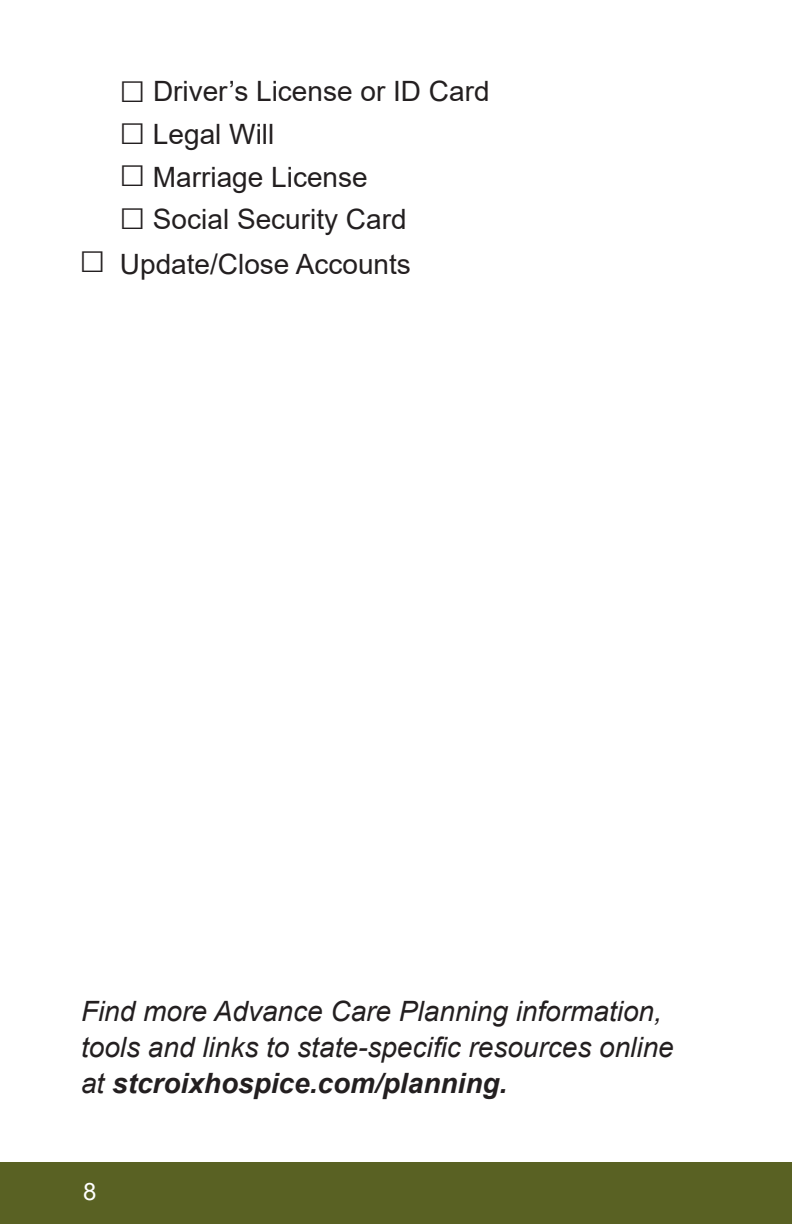
<style>
.page{position:relative;width:792px;height:1224px;background:#fff}
.page>*{position:absolute;margin:0;border:0;box-sizing:border-box;transform-origin:0 0}
.t1{font:44px "Calibri";color:#231f20}
.Checklist_copy{font:italic 28px/36px "Arial";color:#231f20}
.Checklist_copy-2{font:28px "Arial";color:#231f20}
.t2{font:24px "Arial";color:#fff}
.s1{font-weight:700}
</style>
<div class="page">
<div style="left:0;top:1162px;width:792px;height:62px;background:#596123"></div>
<p class="t1" style="left:79px;top:227px;width:28px">□</p>
<p class="Checklist_copy-2" style="left:153px;top:72px;width:338px">Driver’s License or ID Card</p>
<p class="Checklist_copy-2" style="left:153px;top:115px;width:123px">Legal Will</p>
<p class="Checklist_copy-2" style="left:153px;top:157px;width:216px">Marriage License</p>
<p class="Checklist_copy-2" style="left:153px;top:200px;width:255px">Social Security Card</p>
<p class="Checklist_copy-2" style="left:120px;top:245px;width:293px">Update/Close Accounts</p>
<p class="t1" style="left:119px;top:57px;width:28px">□</p>
<p class="t1" style="left:119px;top:99px;width:28px">□</p>
<p class="t1" style="left:119px;top:141px;width:28px">□</p>
<p class="t1" style="left:119px;top:183px;width:28px">□</p>
<p class="Checklist_copy" style="left:81px;top:994px;width:594px">Find more Advance Care Planning information, tools and links to state-specific resources online at <span class="s1">stcroixhospice.com/planning.</span></p>
<p class="t2" style="left:83px;top:1175px;width:15px">8</p>
</div>
